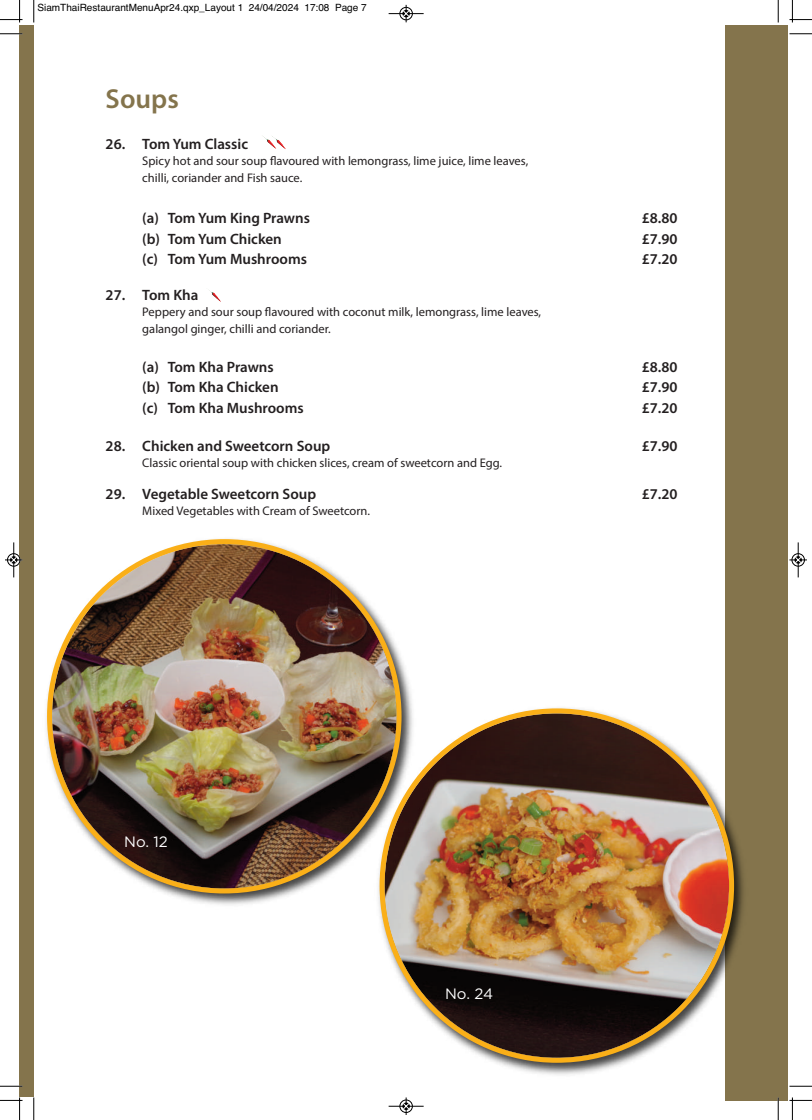
<style>
.page{position:relative;width:812px;height:1120px;background:#fff}
.page>*{position:absolute;margin:0;border:0;box-sizing:border-box;transform-origin:0 0}
.t1{font:600 27.5px "Myriad Pro";color:#84744c}
.t2{font:600 15px "Myriad Pro";color:#231f20}
.t3{font:15px "Gotham";color:#fff}
.t4{font:12.5px/16.9px "Myriad Pro";color:#231f20}
.t5{font:10px "Helvetica";color:#000}
</style>
<div class="page">
<div style="left:725px;top:25px;width:62px;height:1075px;background:#84744c"></div>
<div style="left:20px;top:25px;width:13px;height:1072px;background:#84744c"></div>
<img style="left:263px;top:136px;width:8px;height:9px">
<img style="left:271px;top:136px;width:15px;height:13px">
<img style="left:209px;top:290px;width:12px;height:12px">
<img style="left:499px;top:834px;width:245px;height:241px">
<img style="left:379px;top:708px;width:355px;height:355px">
<img style="left:46px;top:659px;width:371px;height:251px">
<img style="left:47px;top:539px;width:354px;height:354px">
<svg style="left:33px;top:0;width:2px;height:22px"></svg>
<svg style="left:0;top:33px;width:22px;height:2px"></svg>
<svg style="left:777px;top:0;width:2px;height:22px"></svg>
<svg style="left:789px;top:33px;width:23px;height:2px"></svg>
<svg style="left:33px;top:1097px;width:2px;height:23px"></svg>
<svg style="left:0;top:1086px;width:22px;height:1px"></svg>
<svg style="left:777px;top:1097px;width:2px;height:23px"></svg>
<svg style="left:789px;top:1086px;width:23px;height:1px"></svg>
<svg style="left:0;top:0;width:22px;height:22px"></svg>
<svg style="left:789px;top:0;width:23px;height:22px"></svg>
<svg style="left:0;top:1097px;width:22px;height:23px"></svg>
<svg style="left:789px;top:1097px;width:23px;height:23px"></svg>
<div style="left:399px;top:7px;width:14px;height:13px;border:1px solid #fff;border-radius:50%"></div>
<hr style="left:388px;top:13px;width:35px;height:1px;background:#000">
<div style="left:400px;top:7px;width:12px;height:13px;border:1px solid #000;border-radius:50%"></div>
<svg style="left:403px;top:5px;width:6px;height:17px"></svg>
<div style="left:399px;top:1099px;width:14px;height:14px;border:1px solid #fff;border-radius:50%"></div>
<hr style="left:388px;top:1106px;width:35px;height:1px;background:#000">
<div style="left:400px;top:1100px;width:12px;height:13px;border:1px solid #000;border-radius:50%"></div>
<svg style="left:403px;top:1097px;width:6px;height:18px"></svg>
<div style="left:7px;top:553px;width:13px;height:14px;border:1px solid #fff;border-radius:50%"></div>
<hr style="left:14px;top:542px;width:1px;height:35px;background:#000">
<div style="left:7px;top:553px;width:13px;height:13px;border:1px solid #000;border-radius:50%"></div>
<svg style="left:5px;top:557px;width:17px;height:6px"></svg>
<div style="left:791px;top:553px;width:13px;height:14px;border:1px solid #fff;border-radius:50%"></div>
<hr style="left:798px;top:542px;width:1px;height:35px;background:#000">
<div style="left:791px;top:553px;width:13px;height:13px;border:1px solid #000;border-radius:50%"></div>
<svg style="left:789px;top:557px;width:18px;height:6px"></svg>
<p class="t5" style="left:38px;top:2px;width:331px">SiamThaiRestaurantMenuApr24.qxp_Layout 1 24/04/2024 17:08 Page 7</p>
<h1 class="t1" style="left:106px;top:88px;width:75px">Soups</h1>
<p class="t2" style="left:106px;top:138px;width:144px">26. Tom Yum Classic</p>
<p class="t4" style="left:142px;top:154px;width:387px">Spicy hot and sour soup flavoured with lemongrass, lime juice, lime leaves, chilli, coriander and Fish sauce.</p>
<p class="t2" style="left:142px;top:213px;width:169px">(a) Tom Yum King Prawns</p>
<p class="t2" style="left:642px;top:213px;width:37px">£8.80</p>
<p class="t2" style="left:142px;top:233px;width:141px">(b) Tom Yum Chicken</p>
<p class="t2" style="left:642px;top:233px;width:37px">£7.90</p>
<p class="t2" style="left:142px;top:254px;width:166px">(c) Tom Yum Mushrooms</p>
<p class="t2" style="left:642px;top:254px;width:37px">£7.20</p>
<p class="t2" style="left:106px;top:289px;width:94px">27. Tom Kha</p>
<p class="t4" style="left:142px;top:305px;width:400px">Peppery and sour soup flavoured with coconut milk, lemongrass, lime leaves, galangol ginger, chilli and coriander.</p>
<p class="t2" style="left:142px;top:361px;width:133px">(a) Tom Kha Prawns</p>
<p class="t2" style="left:642px;top:361px;width:37px">£8.80</p>
<p class="t2" style="left:142px;top:381px;width:138px">(b) Tom Kha Chicken</p>
<p class="t2" style="left:642px;top:381px;width:37px">£7.90</p>
<p class="t2" style="left:142px;top:402px;width:163px">(c) Tom Kha Mushrooms</p>
<p class="t2" style="left:642px;top:402px;width:37px">£7.20</p>
<p class="t2" style="left:106px;top:440px;width:226px">28. Chicken and Sweetcorn Soup</p>
<p class="t2" style="left:642px;top:440px;width:37px">£7.90</p>
<p class="t4" style="left:142px;top:456px;width:361px">Classic oriental soup with chicken slices, cream of sweetcorn and Egg.</p>
<p class="t2" style="left:106px;top:488px;width:212px">29. Vegetable Sweetcorn Soup</p>
<p class="t2" style="left:642px;top:488px;width:37px">£7.20</p>
<p class="t4" style="left:142px;top:504px;width:229px">Mixed Vegetables with Cream of Sweetcorn.</p>
<p class="t3" style="left:124px;top:833px;width:45px">No. 12</p>
<p class="t3" style="left:445px;top:985px;width:50px">No. 24</p>
</div>
